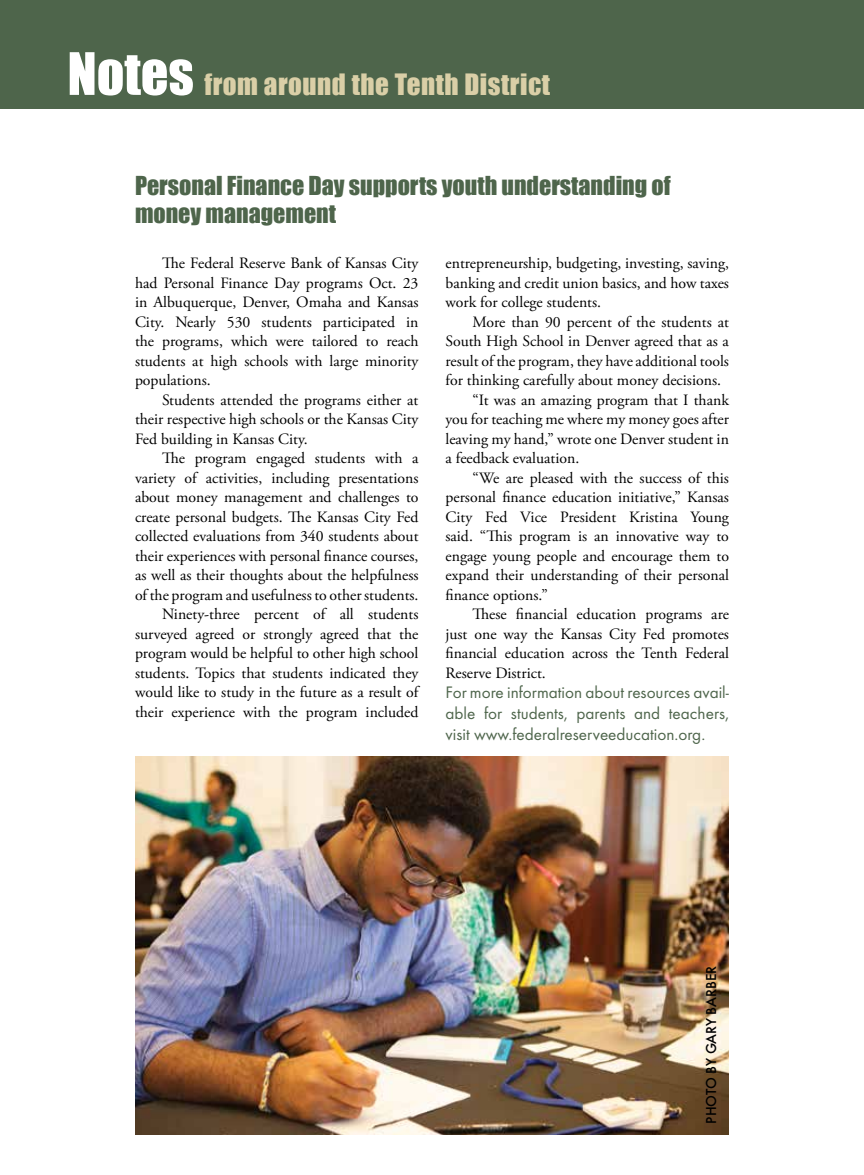
<style>
.page{position:relative;width:864px;height:1175px;background:#fff}
.page>*{position:absolute;margin:0;border:0;box-sizing:border-box;transform-origin:0 0}
.t1{font:27px "Impact";letter-spacing:.02em;color:#dacfa7}
.t2{font:24px/28.8px "Impact";color:#4e654b}
.t3{font:17.25px/20.7px "Futura T";color:#4e654b;text-align:justify}
.t4{font:15.75px/19.5px "Adobe Garamond Pro";color:#000;text-align:justify}
.t5{font:500 15px "Futura T";color:#000}
.s1{font-size:54px;color:#fff}
</style>
<div class="page">
<div style="left:0;top:0;width:864px;height:108px;background:#4e654b"></div>
<img style="left:135px;top:756px;width:594px;height:378px">
<h1 class="t1" style="left:68px;top:63px;width:484px"><span class="s1">Notes</span> from around the Tenth District</h1>
<h2 class="t2" style="left:135px;top:170px;width:537px">Personal Finance Day supports youth understanding of money management</h2>
<p class="t4" style="left:135px;top:254px;width:285px;text-indent:27px">The Federal Reserve Bank of Kansas City had Personal Finance Day programs Oct. 23 in Albuquerque, Denver, Omaha and Kansas City. Nearly 530 students participated in the programs, which were tailored to reach students at high schools with large minority populations.</p>
<p class="t4" style="left:135px;top:390px;width:285px;text-indent:27px">Students attended the programs either at their respective high schools or the Kansas City Fed building in Kansas City.</p>
<p class="t4" style="left:135px;top:449px;width:285px;text-align:right">The program engaged students with a variety of activities, including presentations about money management and challenges to create personal budgets. The Kansas City Fed collected evaluations from 340 students about their experiences with personal finance courses, as well as their thoughts about the helpfulness of the program and usefulness to other students.<br>Ninety-three percent of all students surveyed agreed or strongly agreed that the program would be helpful to other high school students. Topics that students indicated they would like to study in the future as a result of their experience with the program included</p>
<p class="t4" style="left:446px;top:254px;width:285px">entrepreneurship, budgeting, investing, saving, banking and credit union basics, and how taxes work for college students.</p>
<p class="t4" style="left:472px;top:312px;width:258px">More than 90 percent of the students at</p>
<p class="t4" style="left:446px;top:332px;width:285px">South High School in Denver agreed that as a</p>
<p class="t4" style="left:446px;top:351px;width:285px">result of the program, they have additional tools</p>
<p class="t4" style="left:446px;top:371px;width:277px">for thinking carefully about money decisions.</p>
<p class="t4" style="left:472px;top:390px;width:258px">“It was an amazing program that I thank</p>
<p class="t4" style="left:446px;top:410px;width:285px">you for teaching me where my money goes after</p>
<p class="t4" style="left:446px;top:429px;width:285px">leaving my hand,” wrote one Denver student in</p>
<p class="t4" style="left:446px;top:449px;width:135px">a feedback evaluation.</p>
<p class="t4" style="left:472px;top:468px;width:258px">“We are pleased with the success of this</p>
<p class="t4" style="left:446px;top:488px;width:285px">personal finance education initiative,” Kansas</p>
<p class="t4" style="left:446px;top:507px;width:285px">City Fed Vice President Kristina Young</p>
<p class="t4" style="left:446px;top:527px;width:285px">said. “This program is an innovative way to</p>
<p class="t4" style="left:446px;top:546px;width:285px">engage young people and encourage them to</p>
<p class="t4" style="left:446px;top:566px;width:285px">expand their understanding of their personal</p>
<p class="t4" style="left:446px;top:585px;width:104px">finance options.”</p>
<p class="t4" style="left:472px;top:605px;width:258px">These financial education programs are</p>
<p class="t4" style="left:446px;top:624px;width:285px">just one way the Kansas City Fed promotes</p>
<p class="t4" style="left:446px;top:644px;width:285px">financial education across the Tenth Federal</p>
<p class="t4" style="left:446px;top:663px;width:102px">Reserve District.</p>
<p class="t3" style="left:446px;top:682px;width:285px">For more information about resources avail&shy;able for students, parents and teachers, visit www.federalreserveeducation.org.</p>
<p class="t5" style="left:702px;top:1123px;width:159px;rotate:-90deg">photo by Gary Barber</p>
</div>
